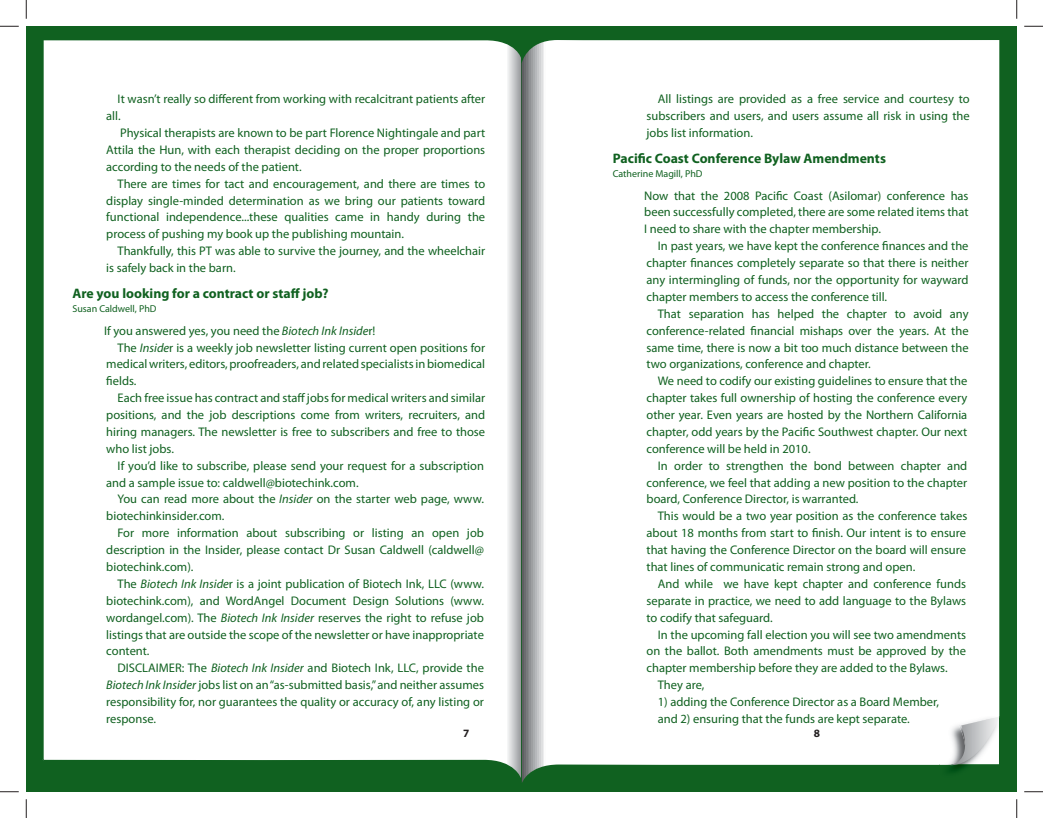
<style>
.page{position:relative;width:1043px;height:818px;background:#fff}
.page>*{position:absolute;margin:0;border:0;box-sizing:border-box;transform-origin:0 0}
.t1{font:700 13.75px "Myriad Pro";color:#106120}
.t2{font:12.5px/16.9px "Myriad Pro";color:#106120;text-align:justify}
.t3{font:700 11.25px "Myriad Pro";color:#231f20}
.t4{font:10px "Myriad Pro";color:#106120}
.s1{font-style:italic}
</style>
<div class="page">
<div style="left:26px;top:26px;width:495px;height:765px;background:#106120"></div>
<div style="left:42px;top:40px;width:479px;height:738px;background:#fff"></div>
<div style="left:521px;top:26px;width:495px;height:765px;background:#106120"></div>
<svg style="left:521px;top:40px;width:478px;height:743px;background:#f4f6f5"></svg>
<img style="left:939px;top:764px;width:60px;height:13px">
<img style="left:939px;top:716px;width:10px;height:48px">
<svg style="left:949px;top:716px;width:50px;height:49px;background:#d4d6d6"></svg>
<svg style="left:0;top:25px;width:19px;height:2px"></svg>
<svg style="left:1024px;top:25px;width:18px;height:2px"></svg>
<svg style="left:0;top:791px;width:19px;height:1px"></svg>
<svg style="left:1024px;top:791px;width:18px;height:1px"></svg>
<svg style="left:25px;top:0;width:2px;height:19px"></svg>
<svg style="left:25px;top:799px;width:2px;height:19px"></svg>
<svg style="left:1016px;top:0;width:1px;height:19px"></svg>
<svg style="left:1016px;top:799px;width:1px;height:19px"></svg>
<p class="t2" style="left:106px;top:92px;width:380px;text-indent:11px">It wasn’t really so different from working with recalcitrant patients after all.</p>
<p class="t2" style="left:106px;top:125px;width:380px;text-indent:14px">Physical therapists are known to be part Florence Nightingale and part Attila the Hun, with each therapist deciding on the proper proportions according to the needs of the patient.</p>
<p class="t2" style="left:106px;top:176px;width:380px;text-indent:11px">There are times for tact and encouragement, and there are times to display single-minded determination as we bring our patients toward functional independence...these qualities came in handy during the process of pushing my book up the publishing mountain.</p>
<p class="t2" style="left:106px;top:244px;width:380px;text-indent:11px">Thankfully, this PT was able to survive the journey, and the wheelchair is safely back in the barn.</p>
<p class="t1" style="left:72px;top:288px;width:258px">Are you looking for a contract or staff job?</p>
<p class="t4" style="left:72px;top:305px;width:86px">Susan Caldwell, PhD</p>
<p class="t2" style="left:104px;top:323px;width:273px">If you answered yes, you need the <span class="s1">Biotech Ink Inside</span>r!</p>
<p class="t2" style="left:118px;top:340px;width:369px">The <span class="s1">Inside</span>r is a weekly job newsletter listing current open positions for</p>
<p class="t2" style="left:106px;top:357px;width:380px">medical writers, editors, proofreaders, and related specialists in biomedical</p>
<p class="t2" style="left:106px;top:374px;width:32px">fields.</p>
<p class="t2" style="left:118px;top:390px;width:369px">Each free issue has contract and staff jobs for medical writers and similar</p>
<p class="t2" style="left:106px;top:407px;width:380px">positions, and the job descriptions come from writers, recruiters, and</p>
<p class="t2" style="left:106px;top:424px;width:380px">hiring managers. The newsletter is free to subscribers and free to those</p>
<p class="t2" style="left:106px;top:441px;width:69px">who list jobs.</p>
<p class="t2" style="left:117px;top:458px;width:368px">If you’d like to subscribe, please send your request for a subscription</p>
<p class="t2" style="left:106px;top:475px;width:254px">and a sample issue to: caldwell@biotechink.com.</p>
<p class="t2" style="left:117px;top:492px;width:368px">You can read more about the <span class="s1">Insider</span> on the starter web page, www.</p>
<p class="t2" style="left:106px;top:509px;width:120px">biotechinkinsider.com.</p>
<p class="t2" style="left:118px;top:525px;width:368px">For more information about subscribing or listing an open job</p>
<p class="t2" style="left:106px;top:542px;width:379px">description in the Insider, please contact Dr Susan Caldwell (caldwell@</p>
<p class="t2" style="left:106px;top:559px;width:89px">biotechink.com).</p>
<p class="t2" style="left:118px;top:576px;width:368px">The <span class="s1">Biotech Ink Inside</span>r is a joint publication of Biotech Ink, LLC (www.</p>
<p class="t2" style="left:106px;top:593px;width:379px">biotechink.com), and WordAngel Document Design Solutions (www.</p>
<p class="t2" style="left:106px;top:610px;width:379px">wordangel.com). The <span class="s1">Biotech Ink Insider</span> reserves the right to refuse job</p>
<p class="t2" style="left:106px;top:627px;width:379px">listings that are outside the scope of the newsletter or have inappropriate</p>
<p class="t2" style="left:106px;top:644px;width:45px">content.</p>
<p class="t2" style="left:118px;top:660px;width:368px">DISCLAIMER: The <span class="s1">Biotech Ink Insider</span> and Biotech Ink, LLC, provide the</p>
<p class="t2" style="left:106px;top:677px;width:379px"><span class="s1">Biotech Ink Insider</span> jobs list on an “as-submitted basis,” and neither assumes</p>
<p class="t2" style="left:106px;top:694px;width:379px">responsibility for, nor guarantees the quality or accuracy of, any listing or</p>
<p class="t2" style="left:106px;top:711px;width:51px">response.</p>
<p class="t2" style="left:646px;top:92px;width:325px;text-indent:11px">All listings are provided as a free service and courtesy to subscribers and users, and users assume all risk in using the jobs list information.</p>
<p class="t1" style="left:612px;top:153px;width:275px">Pacific Coast Conference Bylaw Amendments</p>
<p class="t4" style="left:612px;top:170px;width:91px">Catherine Magill, PhD</p>
<p class="t2" style="left:644px;top:188px;width:326px">Now that the 2008 Pacific Coast (Asilomar) conference has been successfully completed, there are some related items that I need to share with the chapter membership.</p>
<p class="t2" style="left:646px;top:239px;width:323px;text-indent:11px">In past years, we have kept the conference finances and the chapter finances completely separate so that there is neither any intermingling of funds, nor the opportunity for wayward chapter members to access the conference till.</p>
<p class="t2" style="left:646px;top:306px;width:323px;text-indent:11px">That separation has helped the chapter to avoid any conference-related financial mishaps over the years. At the same time, there is now a bit too much distance between the two organizations, conference and chapter.</p>
<p class="t2" style="left:646px;top:374px;width:322px;text-indent:11px">We need to codify our existing guidelines to ensure that the chapter takes full ownership of hosting the conference every other year. Even years are hosted by the Northern California chapter, odd years by the Pacific Southwest chapter. Our next conference will be held in 2010.</p>
<p class="t2" style="left:646px;top:458px;width:322px;text-indent:11px">In order to strengthen the bond between chapter and conference, we feel that adding a new position to the chapter board, Conference Director, is warranted.</p>
<p class="t2" style="left:646px;top:509px;width:322px;text-indent:11px">This would be a two year position as the conference takes about 18 months from start to finish. Our intent is to ensure that having the Conference Director on the board will ensure that lines of communicatic remain strong and open.</p>
<p class="t2" style="left:646px;top:576px;width:321px;text-indent:11px">And while we have kept chapter and conference funds separate in practice, we need to add language to the Bylaws to codify that safeguard.</p>
<p class="t2" style="left:658px;top:627px;width:310px">In the upcoming fall election you will see two amendments</p>
<p class="t2" style="left:646px;top:644px;width:321px">on the ballot. Both amendments must be approved by the</p>
<p class="t2" style="left:646px;top:660px;width:303px">chapter membership before they are added to the Bylaws.</p>
<p class="t2" style="left:658px;top:677px;width:48px">They are,</p>
<p class="t2" style="left:658px;top:694px;width:283px">1) adding the Conference Director as a Board Member, and 2) ensuring that the funds are kept separate.</p>
<p class="t3" style="left:463px;top:729px;width:8px">7</p>
<p class="t3" style="left:814px;top:729px;width:8px">8</p>
</div>
